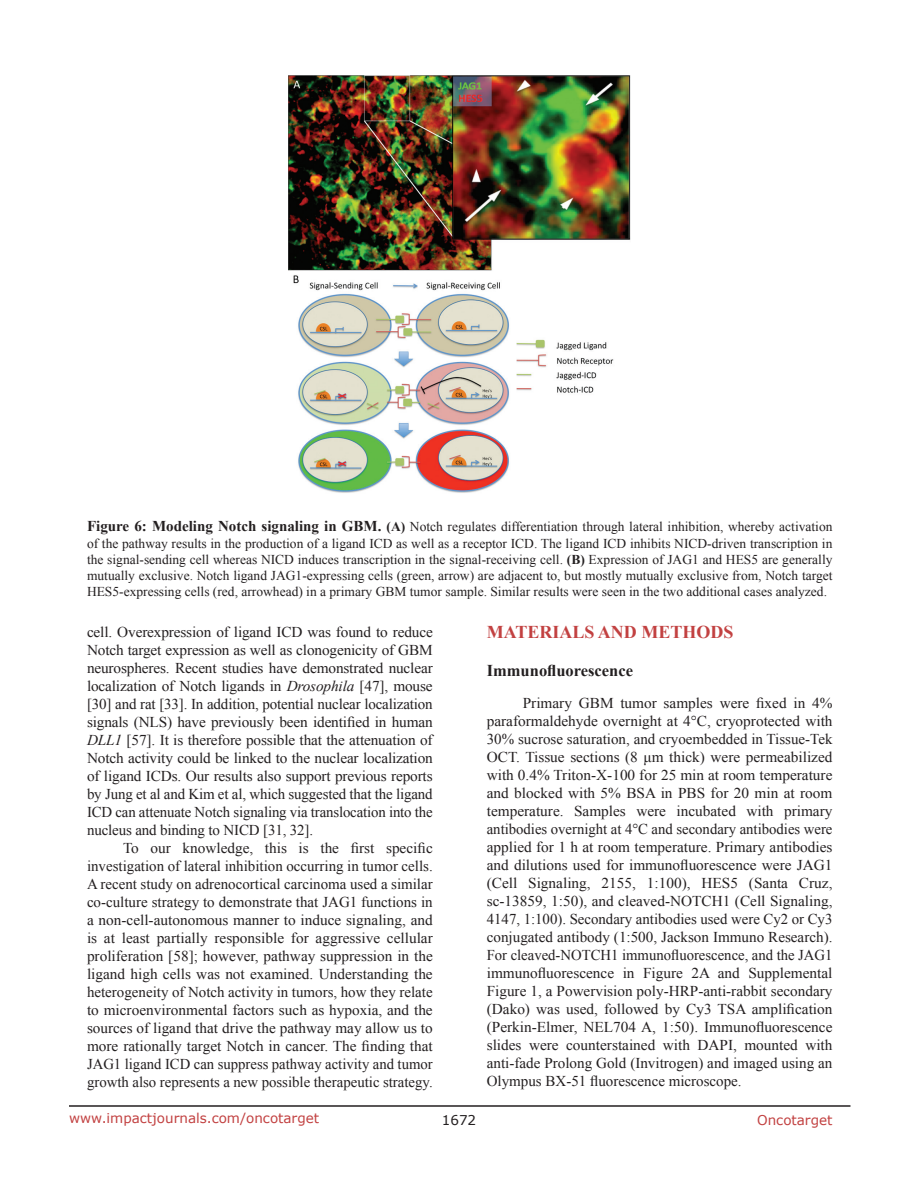
<style>
.page{position:relative;width:918px;height:1188px;background:#fff}
.page>*{position:absolute;margin:0;border:0;box-sizing:border-box;transform-origin:0 0}
.Heading{font:700 18px "Times New Roman";color:#c24141}
.SubHeading_no{font:700 16.5px "Times New Roman";color:#231f20}
.BodyText{font:15px/18px "Times New Roman";color:#231f20;text-align:justify}
.FigureText{font:13.5px/16.2px "Times New Roman";color:#231f20;text-align:justify}
.t1{font:13.5px "Verdana";color:#c24141}
.t2{font:13.5px "Verdana";color:#231f20}
.s1{font-weight:700;font-size:15px}
.s2{font-weight:700}
.s3{font-style:italic}
</style>
<div class="page">
<hr style="left:69px;top:1105px;width:781px;height:2px;background:#231f20">
<img style="left:289px;top:76px;width:342px;height:417px">
<p class="FigureText" style="left:87px;top:519px;width:747px"><span class="s1">Figure 6: Modeling Notch signaling in GBM.</span> <span class="s2">(A)</span> Notch regulates differentiation through lateral inhibition, whereby activation of the pathway results in the production of a ligand ICD as well as a receptor ICD. The ligand ICD inhibits NICD-driven transcription in the signal-sending cell whereas NICD induces transcription in the signal-receiving cell. <span class="s2">(B)</span> Expression of JAG1 and HES5 are generally mutually exclusive. Notch ligand JAG1-expressing cells (green, arrow) are adjacent to, but mostly mutually exclusive from, Notch target HES5-expressing cells (red, arrowhead) in a primary GBM tumor sample. Similar results were seen in the two additional cases analyzed.</p>
<p class="BodyText" style="left:87px;top:622px;width:347px">cell. Overexpression of ligand ICD was found to reduce Notch target expression as well as clonogenicity of GBM neurospheres. Recent studies have demonstrated nuclear localization of Notch ligands in <span class="s3">Drosophila</span> [47], mouse [30] and rat [33]. In addition, potential nuclear localization signals (NLS) have previously been identified in human <span class="s3">DLL1</span> [57]. It is therefore possible that the attenuation of Notch activity could be linked to the nuclear localization of ligand ICDs. Our results also support previous reports by Jung et al and Kim et al, which suggested that the ligand ICD can attenuate Notch signaling via translocation into the nucleus and binding to NICD [31, 32].</p>
<p class="BodyText" style="left:87px;top:838px;width:347px;text-indent:36px">To our knowledge, this is the first specific investigation of lateral inhibition occurring in tumor cells.<br>A recent study on adrenocortical carcinoma used a similar co-culture strategy to demonstrate that JAG1 functions in a non-cell-autonomous manner to induce signaling, and is at least partially responsible for aggressive cellular proliferation [58]; however, pathway suppression in the ligand high cells was not examined. Understanding the heterogeneity of Notch activity in tumors, how they relate to microenvironmental factors such as hypoxia, and the sources of ligand that drive the pathway may allow us to more rationally target Notch in cancer. The finding that JAG1 ligand ICD can suppress pathway activity and tumor growth also represents a new possible therapeutic strategy.</p>
<p class="Heading" style="left:487px;top:620px;width:248px">MATERIALS AND METHODS</p>
<p class="SubHeading_no" style="left:487px;top:659px;width:148px">Immunofluorescence</p>
<p class="BodyText" style="left:487px;top:693px;width:347px;text-indent:36px">Primary GBM tumor samples were fixed in 4% paraformaldehyde overnight at 4°C, cryoprotected with 30% sucrose saturation, and cryoembedded in Tissue-Tek OCT. Tissue sections (8 μm thick) were permeabilized with 0.4% Triton-X-100 for 25 min at room temperature and blocked with 5% BSA in PBS for 20 min at room temperature. Samples were incubated with primary antibodies overnight at 4°C and secondary antibodies were applied for 1 h at room temperature. Primary antibodies and dilutions used for immunofluorescence were JAG1 (Cell Signaling, 2155, 1:100), HES5 (Santa Cruz, sc-13859, 1:50), and cleaved-NOTCH1 (Cell Signaling, 4147, 1:100). Secondary antibodies used were Cy2 or Cy3 conjugated antibody (1:500, Jackson Immuno Research).<br>For cleaved-NOTCH1 immunofluorescence, and the JAG1 immunofluorescence in Figure 2A and Supplemental Figure 1, a Powervision poly-HRP-anti-rabbit secondary (Dako) was used, followed by Cy3 TSA amplification (Perkin-Elmer, NEL704 A, 1:50). Immunofluorescence slides were counterstained with DAPI, mounted with anti-fade Prolong Gold (Invitrogen) and imaged using an Olympus BX-51 fluorescence microscope.</p>
<p class="t1" style="left:69px;top:1109px;width:252px">www.impactjournals.com/oncotarget</p>
<p class="t2" style="left:442px;top:1111px;width:36px">1672</p>
<p class="t1" style="left:757px;top:1111px;width:77px">Oncotarget</p>
</div>
